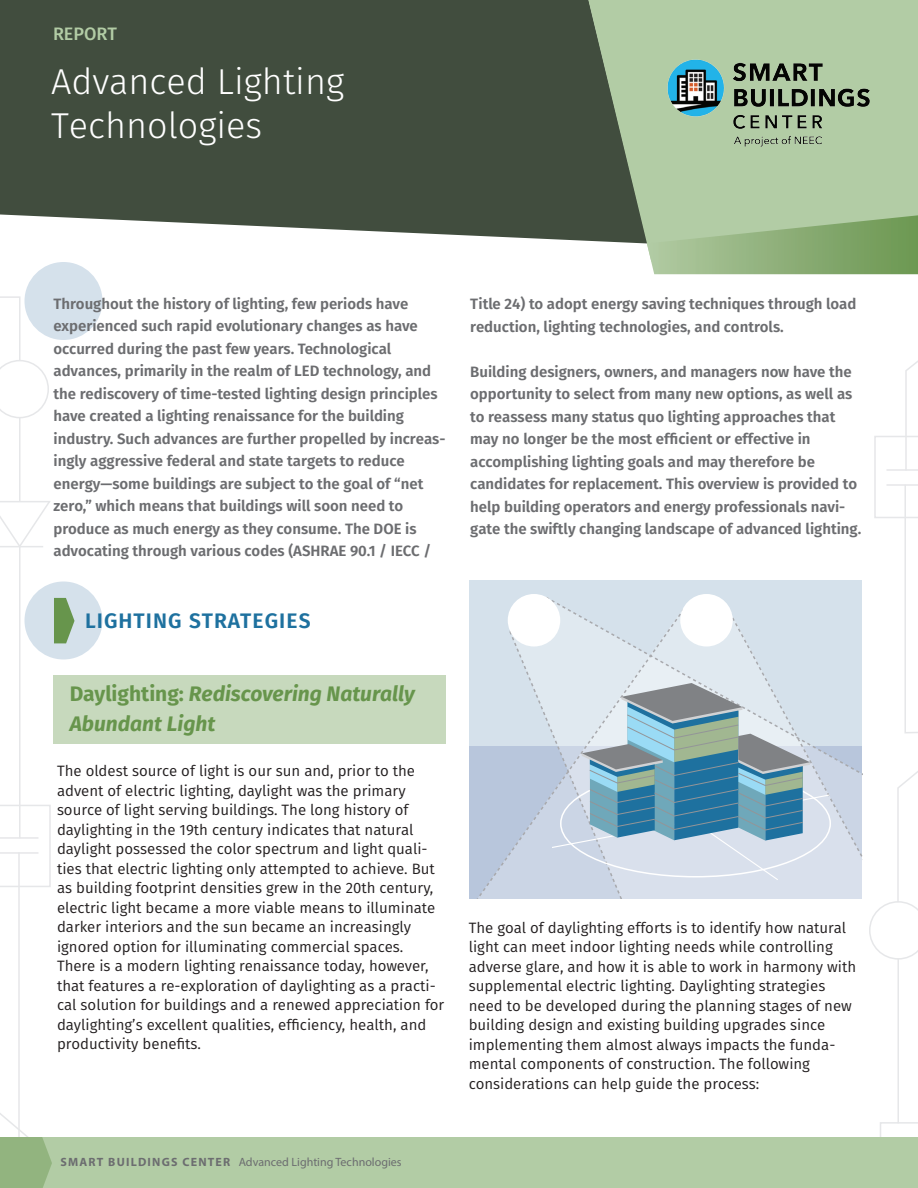
<style>
.page{position:relative;width:918px;height:1188px;background:#fff}
.page>*{position:absolute;margin:0;border:0;box-sizing:border-box;transform-origin:0 0}
.t1{font:300 36px/43.2px "Fira Sans";color:#fff}
.t2{font:italic 700 21px/30px "Fira Sans";color:#67954c}
.t3{font:600 21px "Fira Sans";letter-spacing:.05em;color:#1e719f}
.t4{font:500 18px "Fira Sans";color:#b2cca5}
.t5{font:15px/19.5px "Fira Sans";color:#231f20}
.t6{font:600 15px/22.5px "Fira Sans";color:#6c6d70}
.t7{font:12px "Myriad Pro";color:#6c6d70}
.s1{font-style:normal}
.s2{font-weight:700}
</style>
<div class="page">
<hr style="left:19px;top:418px;width:2px;height:83px;background:#e6e7e9">
<svg style="left:0;top:296px;width:49px;height:122px"></svg>
<svg style="left:869px;top:361px;width:49px;height:599px"></svg>
<hr style="left:898px;top:959px;width:1px;height:164px;background:#e6e7e9">
<svg style="left:740px;top:1122px;width:178px;height:16px"></svg>
<hr style="left:19px;top:546px;width:2px;height:292px;background:#e6e7e9">
<svg style="left:0;top:805px;width:51px;height:82px"></svg>
<hr style="left:18px;top:852px;width:2px;height:336px;background:#e6e7e9">
<svg style="left:0;top:501px;width:51px;height:48px"></svg>
<div style="left:0;top:0;width:588px;height:241px;background:#414d3e"></div>
<svg style="left:588px;top:0;width:330px;height:244px;background:#a0b895"></svg>
<div style="left:0;top:1138px;width:918px;height:50px;background:#b2cca5"></div>
<svg style="left:0;top:1113px;width:439px;height:75px"></svg>
<div style="left:24px;top:582px;width:78px;height:78px;background:#d5e1eb;border-radius:50%"></div>
<div style="left:24px;top:262px;width:78px;height:78px;background:#d5e1eb;border-radius:50%"></div>
<svg style="left:54px;top:598px;width:21px;height:45px"></svg>
<div style="left:53px;top:675px;width:393px;height:69px;background:#c7d9bd"></div>
<img style="left:652px;top:45px;width:235px;height:112px">
<svg style="left:647px;top:215px;width:271px;height:59px;background:#94b581"></svg>
<div style="left:470px;top:580px;width:392px;height:318px;background:#d5e1eb"></div>
<svg style="left:470px;top:607px;width:392px;height:291px"></svg>
<div style="left:508px;top:594px;width:52px;height:52px;background:#fff;border-radius:50%"></div>
<div style="left:680px;top:594px;width:53px;height:52px;background:#fff;border-radius:50%"></div>
<svg style="left:551px;top:683px;width:280px;height:198px"></svg>
<p class="t4" style="left:53px;top:19px;width:65px">REPORT</p>
<h1 class="t1" style="left:51px;top:60px;width:295px">Advanced Lighting<br>Technologies</h1>
<p class="t6" style="left:53px;top:291px;width:393px">Throughout the history of lighting, few periods have experienced such rapid evolutionary changes as have occurred during the past few years. Technological advances, primarily in the realm of LED technology, and the rediscovery of time-tested lighting design principles have created a lighting renaissance for the building industry. Such advances are further propelled by increas&shy;ingly aggressive federal and state targets to reduce energy—some buildings are subject to the goal of “net zero,” which means that buildings will soon need to produce as much energy as they consume. The DOE is advocating through various codes (ASHRAE 90.1 / IECC /</p>
<p class="t6" style="left:470px;top:292px;width:388px">Title 24) to adopt energy saving techniques through load reduction, lighting technologies, and controls.</p>
<p class="t6" style="left:470px;top:359px;width:393px">Building designers, owners, and managers now have the opportunity to select from many new options, as well as to reassess many status quo lighting approaches that may no longer be the most efficient or effective in accomplishing lighting goals and may therefore be candidates for replacement. This overview is provided to help building operators and energy professionals navi&shy;gate the swiftly changing landscape of advanced lighting.</p>
<h2 class="t3" style="left:85px;top:603px;width:227px">LIGHTING STRATEGIES</h2>
<h2 class="t2" style="left:70px;top:677px;width:347px"><span class="s1">Daylighting:</span> Rediscovering Naturally<br>Abundant Light</h2>
<p class="t5" style="left:57px;top:761px;width:389px">The oldest source of light is our sun and, prior to the advent of electric lighting, daylight was the primary source of light serving buildings. The long history of daylighting in the 19th century indicates that natural daylight possessed the color spectrum and light quali&shy;ties that electric lighting only attempted to achieve. But as building footprint densities grew in the 20th century, electric light became a more viable means to illuminate darker interiors and the sun became an increasingly ignored option for illuminating commercial spaces.<br>There is a modern lighting renaissance today, however, that features a re-exploration of daylighting as a practi&shy;cal solution for buildings and a renewed appreciation for daylighting’s excellent qualities, efficiency, health, and productivity benefits.</p>
<p class="t5" style="left:469px;top:918px;width:389px">The goal of daylighting efforts is to identify how natural light can meet indoor lighting needs while controlling adverse glare, and how it is able to work in harmony with supplemental electric lighting. Daylighting strategies need to be developed during the planning stages of new building design and existing building upgrades since implementing them almost always impacts the funda&shy;mental components of construction. The following considerations can help guide the process:</p>
<p class="t7" style="left:61px;top:1155px;width:343px"><span class="s2">SMART BUILDINGS CENTER</span> Advanced Lighting Technologies</p>
</div>
